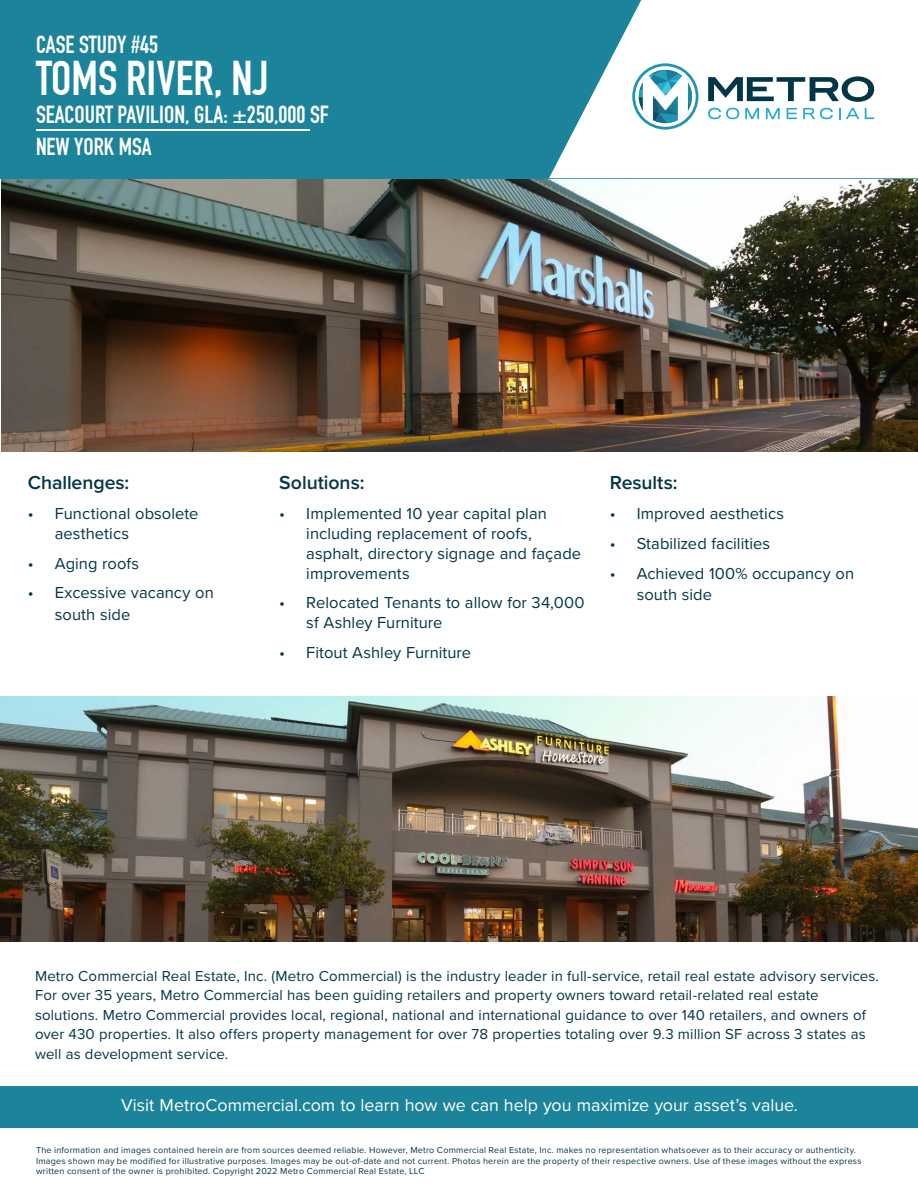
<style>
.page{position:relative;width:918px;height:1188px;background:#fff}
.page>*{position:absolute;margin:0;border:0;box-sizing:border-box;transform-origin:0 0}
.t1{font:47.7px "DIN Engschrift";color:#fff}
.t2{font:24.15px "DIN Engschrift";color:#fff}
.t3{font:24px "DIN Engschrift";color:#fff}
.t4{font:600 19.5px "Proxima Nova";color:#043747}
.t5{font:17.85px "Proxima Nova";color:#fff}
.t6{font:16.5px/20px "Proxima Nova";letter-spacing:.005em;color:#043747}
.t7{font:15px/19.5px "Proxima Nova";letter-spacing:.005em;color:#043747}
.t8{font:9px/10.8px "Proxima Nova";letter-spacing:.025em;color:#043747}
</style>
<div class="page">
<img style="left:0;top:697px;width:918px;height:244px">
<img style="left:1px;top:178px;width:917px;height:274px">
<div style="left:0;top:0;width:918px;height:178px;background:#1c849a"></div>
<div style="left:0;top:1087px;width:918px;height:41px;background:#1c849a"></div>
<svg style="left:549px;top:0;width:369px;height:178px;background:#ddecef"></svg>
<hr style="left:36px;top:130px;width:274px;height:1px;background:#fff">
<svg style="left:632px;top:63px;width:67px;height:67px;background:#abd3de"></svg>
<svg style="left:708px;top:76px;width:166px;height:26px;background:#8da5ac"></svg>
<svg style="left:708px;top:108px;width:31px;height:11px"></svg>
<svg style="left:745px;top:108px;width:14px;height:11px"></svg>
<svg style="left:766px;top:108px;width:14px;height:11px"></svg>
<svg style="left:787px;top:108px;width:10px;height:11px"></svg>
<svg style="left:803px;top:108px;width:30px;height:11px"></svg>
<svg style="left:839px;top:108px;width:20px;height:11px"></svg>
<svg style="left:865px;top:108px;width:9px;height:11px"></svg>
<p class="t2" style="left:36px;top:30px;width:124px">CASE STUDY #45</p>
<p class="t1" style="left:36px;top:50px;width:234px">TOMS RIVER, NJ</p>
<p class="t2" style="left:36px;top:100px;width:294px">SEACOURT PAVILION, GLA: ±250,000 SF</p>
<p class="t3" style="left:36px;top:132px;width:117px">NEW YORK MSA</p>
<p class="t4" style="left:28px;top:468px;width:103px">Challenges:</p>
<p class="t6" style="left:55px;top:503px;width:145px;text-indent:-27px">• Functional obsolete aesthetics</p>
<p class="t6" style="left:28px;top:552px;width:113px">• Aging roofs</p>
<p class="t6" style="left:55px;top:581px;width:161px;line-height:21.8px;text-indent:-27px">• Excessive vacancy on south side</p>
<p class="t4" style="left:279px;top:468px;width:87px">Solutions:</p>
<p class="t6" style="left:306px;top:503px;width:276px;text-indent:-27px">• Implemented 10 year capital plan including replacement of roofs, asphalt, directory signage and façade improvements</p>
<p class="t6" style="left:306px;top:592px;width:280px;text-indent:-27px">• Relocated Tenants to allow for 34,000 sf Ashley Furniture</p>
<p class="t6" style="left:279px;top:642px;width:193px">• Fitout Ashley Furniture</p>
<p class="t4" style="left:610px;top:468px;width:69px">Results:</p>
<p class="t6" style="left:610px;top:503px;width:176px">• Improved aesthetics</p>
<p class="t6" style="left:610px;top:533px;width:162px">• Stabilized facilities</p>
<p class="t6" style="left:637px;top:561px;width:219px;line-height:21.8px;text-indent:-27px">• Achieved 100% occupancy on south side</p>
<p class="t7" style="left:35px;top:965px;width:845px">Metro Commercial Real Estate, Inc. (Metro Commercial) is the industry leader in full-service, retail real estate advisory services.<br>For over 35 years, Metro Commercial has been guiding retailers and property owners toward retail-related real estate solutions. Metro Commercial provides local, regional, national and international guidance to over 140 retailers, and owners of over 430 properties. It also offers property management for over 78 properties totaling over 9.3 million SF across 3 states as well as development service.</p>
<p class="t5" style="left:121px;top:1092px;width:679px">Visit MetroCommercial.com to learn how we can help you maximize your asset’s value.</p>
<p class="t8" style="left:36px;top:1144px;width:827px">The information and images contained herein are from sources deemed reliable. However, Metro Commercial Real Estate, Inc. makes no representation whatsoever as to their accuracy or authenticity.<br>Images shown may be modified for illustrative purposes. Images may be out-of-date and not current. Photos herein are the property of their respective owners. Use of these images without the express written consent of the owner is prohibited. Copyright 2022 Metro Commercial Real Estate, LLC</p>
</div>
